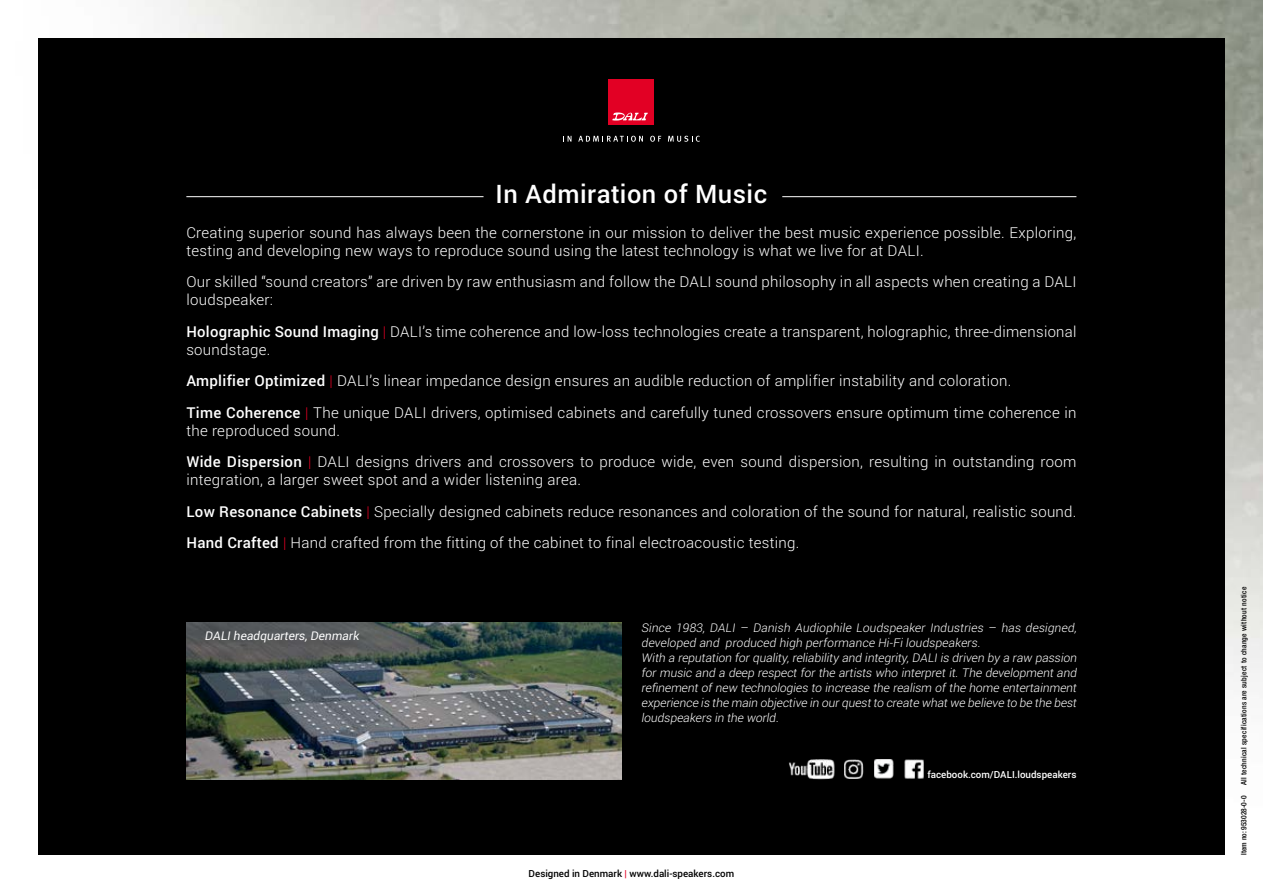
<style>
.page{position:relative;width:1263px;height:893px;background:#fff}
.page>*{position:absolute;margin:0;border:0;box-sizing:border-box;transform-origin:0 0}
.t1{font:500 25.5px "Roboto";letter-spacing:.02em;color:#fff}
.t2{font:300 15px/31.5px "Roboto";letter-spacing:.02em;color:#fff}
.t3{font:italic 300 12px/15px "Roboto";color:#fff}
.t4{font:italic 12px "Roboto";color:#fff}
.t5{font:500 9.75px "Roboto";color:#000}
.t6{font:500 9.75px "Roboto";color:#fff}
.t7{font:500 condensed 7.5px "Helvetica Neue";letter-spacing:.03em;color:#000}
.t8{font:500 condensed 7.5px "Helvetica Neue";color:#000}
.s1{font-weight:500}
.s2{color:#e20024}
</style>
<div class="page">
<img style="left:153px;top:0;width:1110px;height:855px">
<div style="left:38px;top:38px;width:1186px;height:817px;background:#000"></div>
<svg style="left:563px;top:136px;width:8px;height:6px"></svg>
<svg style="left:578px;top:136px;width:65px;height:6px"></svg>
<svg style="left:650px;top:136px;width:11px;height:6px"></svg>
<svg style="left:668px;top:136px;width:32px;height:6px"></svg>
<div style="left:608px;top:79px;width:46px;height:46px;background:#e20024"></div>
<svg style="left:612px;top:113px;width:36px;height:8px"></svg>
<img style="left:186px;top:623px;width:436px;height:156px">
<hr style="left:186px;top:196px;width:297px;height:1px;background:#fff">
<hr style="left:782px;top:196px;width:294px;height:1px;background:#fff">
<img style="left:904px;top:759px;width:20px;height:20px">
<img style="left:844px;top:760px;width:19px;height:19px">
<img style="left:874px;top:759px;width:19px;height:19px">
<img style="left:789px;top:760px;width:46px;height:20px">
<h1 class="t1" style="left:496px;top:177px;width:273px">In Admiration of Music</h1>
<p class="t2" style="left:186px;top:223px;width:891px;line-height:18px">Creating superior sound has always been the cornerstone in our mission to deliver the best music experience possible. Exploring, testing and developing new ways to reproduce sound using the latest technology is what we live for at DALI.</p>
<p class="t2" style="left:186px;top:272px;width:892px;line-height:18px">Our skilled “sound creators” are driven by raw enthusiasm and follow the DALI sound philosophy in all aspects when creating a DALI loudspeaker:</p>
<p class="t2" style="left:186px;top:322px;width:892px;line-height:18px"><span class="s1">Holographic Sound Imaging</span> <span class="s2">|</span> DALI’s time coherence and low-loss technologies create a transparent, holographic, three-dimensional soundstage.</p>
<p class="t2" style="left:186px;top:365px;width:891px"><span class="s1">Amplifier Optimized</span> <span class="s2">|</span> DALI’s linear impedance design ensures an audible reduction of amplifier instability and coloration.<br><span class="s1">Time Coherence</span> <span class="s2">|</span> The unique DALI drivers, optimised cabinets and carefully tuned crossovers ensure optimum time coherence in</p>
<p class="t2" style="left:186px;top:414px;width:892px">the reproduced sound.<br><span class="s1">Wide Dispersion</span> <span class="s2">|</span> DALI designs drivers and crossovers to produce wide, even sound dispersion, resulting in outstanding room</p>
<p class="t2" style="left:186px;top:464px;width:892px">integration, a larger sweet spot and a wider listening area.<br><span class="s1">Low Resonance Cabinets</span> <span class="s2">|</span> Specially designed cabinets reduce resonances and coloration of the sound for natural, realistic sound.<br><span class="s1">Hand Crafted</span> <span class="s2">|</span> Hand crafted from the fitting of the cabinet to final electroacoustic testing.</p>
<p class="t4" style="left:204px;top:627px;width:158px">DALIheadquarters,Denmark</p>
<p class="t3" style="left:641px;top:620px;width:439px">Since 1983, DALI – Danish Audiophile Loudspeaker Industries – has designed, developed and produced high performance Hi-Filoudspeakers.<br>With a reputation forquality,reliability and integrity,DALIis driven by a raw passion for music and a deep respect for the artists who interpret it. The development and refinement of new technologies to increase the realism of the home entertainment experience is the main objective in ourquestto create whatwe believe to be the best loudspeakers in the world.</p>
<p class="t5" style="left:529px;top:867px;width:207px">Designed in Denmark <span class="s2">|</span> www.dali-speakers.com</p>
<p class="t6" style="left:927px;top:768px;width:150px">facebook.com/DALI.loudspeakers</p>
<p class="t7" style="left:1239px;top:785px;width:200px;rotate:-90deg">All technical specifications are subject to change without notice</p>
<p class="t8" style="left:1239px;top:855px;width:61px;rotate:-90deg">Item no: 953028-0-0</p>
</div>
